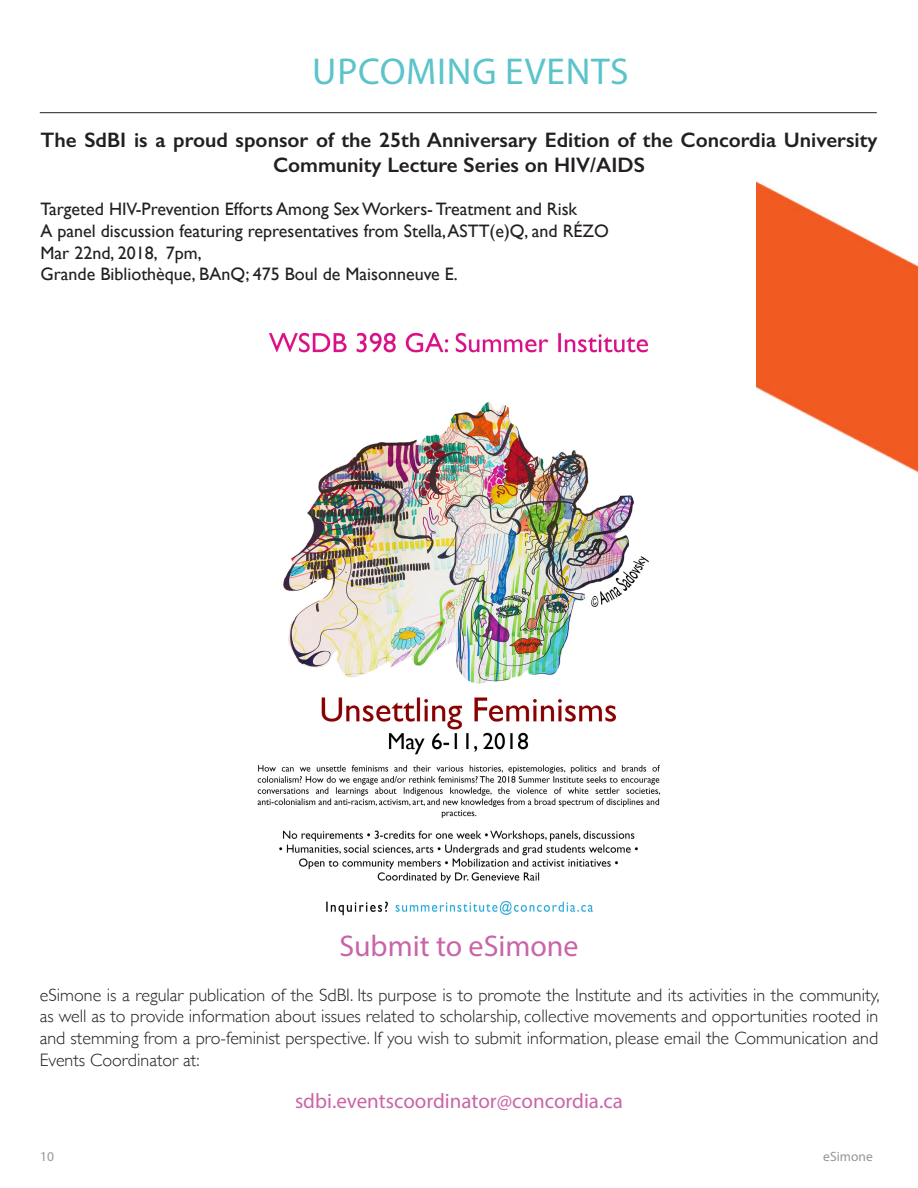
<style>
.page{position:relative;width:918px;height:1188px;background:#fff}
.page>*{position:absolute;margin:0;border:0;box-sizing:border-box;transform-origin:0 0}
.t1{font:37.5px "Myriad Pro";letter-spacing:.02em;color:#5bc4cb}
.t2{font:30px "Myriad Pro";color:#c965a7}
.t3{font:600 21px/25.2px "Gill Sans";color:#231f20;text-align:center}
.t4{font:21px "Myriad Pro";color:#c965a7}
.t5{font:300 18px/21.6px "Gill Sans";color:#231f20;text-align:justify}
.t6{font:18px "Gill Sans";color:#231f20}
.t7{font:13.5px "Myriad Pro";color:#939598}
</style>
<div class="page">
<hr style="left:40px;top:112px;width:837px;height:1px;background:#231f20">
<img style="left:257px;top:332px;width:404px;height:584px">
<img style="left:756px;top:181px;width:162px;height:292px">
<div style="left:288px;top:359px;width:341px;height:41px;background:#fff"></div>
<p class="t1" style="left:312px;top:49px;width:318px">UPCOMING EVENTS</p>
<p class="t3" style="left:40px;top:127px;width:839px">The SdBI is a proud sponsor of the 25th Anniversary Edition of the Concordia University<br>Community Lecture Series on HIV/AIDS</p>
<p class="t6" style="left:40px;top:199px;width:538px">Targeted HIV-Prevention Efforts Among Sex Workers- Treatment and Risk</p>
<p class="t6" style="left:40px;top:220px;width:570px">A panel discussion featuring representatives from Stella, ASTT(e)Q, and RÉZO</p>
<p class="t6" style="left:40px;top:242px;width:163px">Mar 22nd, 2018, 7pm,</p>
<p class="t6" style="left:40px;top:264px;width:419px">Grande Bibliothèque, BAnQ; 475 Boul de Maisonneuve E.</p>
<p class="t2" style="left:339px;top:927px;width:241px">Submit to eSimone</p>
<p class="t5" style="left:40px;top:983px;width:841px">eSimone is a regular publication of the SdBI. Its purpose is to promote the Institute and its activities in the community, as well as to provide information about issues related to scholarship, collective movements and opportunities rooted in and stemming from a pro-feminist perspective. If you wish to submit information, please email the Communication and Events Coordinator at:</p>
<p class="t4" style="left:295px;top:1088px;width:329px">sdbi.eventscoordinator@concordia.ca</p>
<p class="t7" style="left:40px;top:1148px;width:15px">10</p>
<p class="t7" style="left:823px;top:1148px;width:51px">eSimone</p>
</div>
